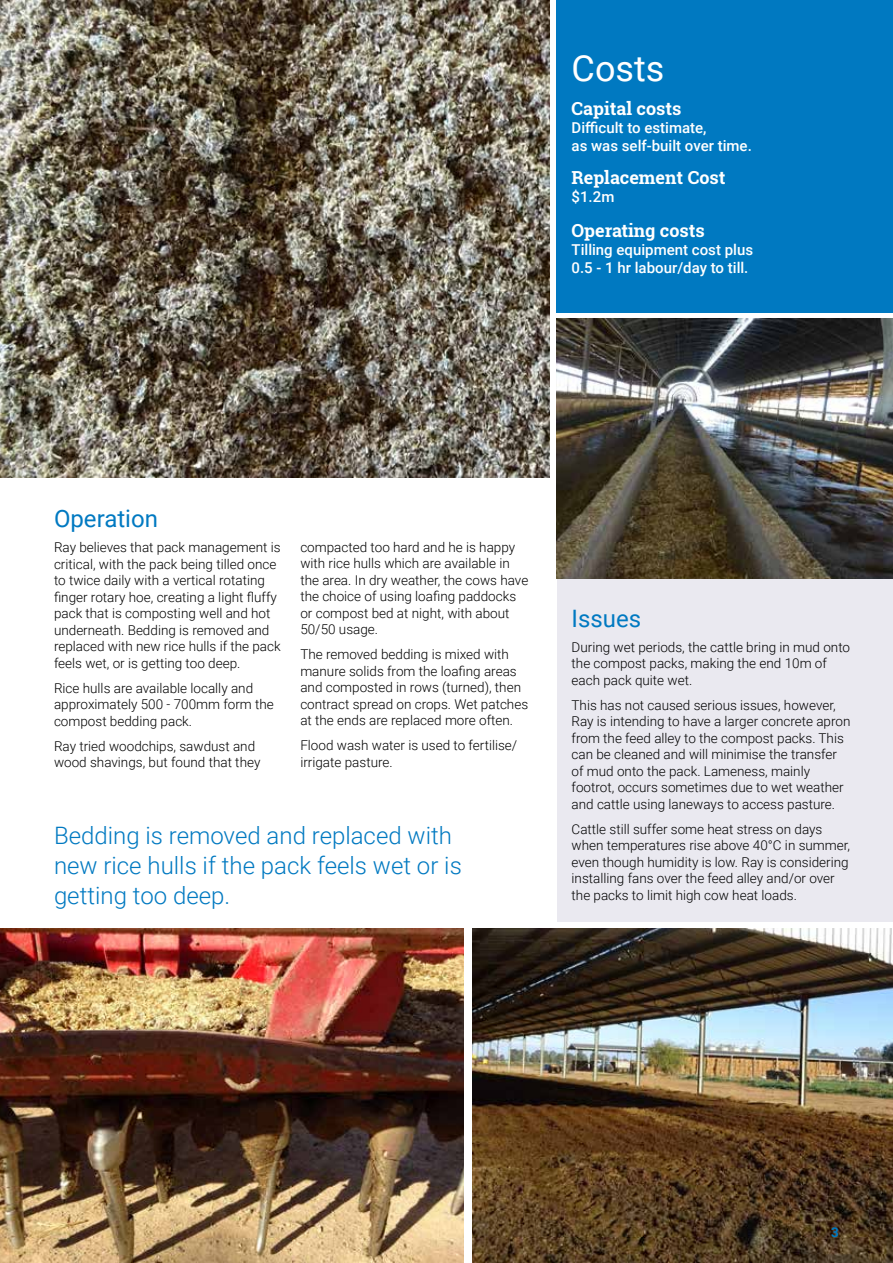
<style>
.page{position:relative;width:893px;height:1263px;background:#fff}
.page>*{position:absolute;margin:0;border:0;box-sizing:border-box;transform-origin:0 0}
.t1{font:36px "Roboto";color:#fff}
.t2{font:300 24px/30px "Roboto";color:#0079c1}
.t3{font:24px "Roboto";color:#0079c1}
.t4{font:700 18px "Roboto Slab";color:#fff}
.t5{font:500 15px/18px "Roboto";color:#fff}
.t6{font:300 13.5px/16.5px "Roboto";color:#000}
.t7{font:700 13.5px "Roboto";color:#0079c1}
</style>
<div class="page">
<div style="left:557px;top:321px;width:336px;height:601px;background:#eae9f0"></div>
<img style="left:0;top:0;width:550px;height:477px">
<img style="left:473px;top:928px;width:420px;height:335px">
<img style="left:0;top:928px;width:464px;height:335px">
<div style="left:556px;top:0;width:337px;height:312px;background:#0079c1"></div>
<img style="left:556px;top:319px;width:337px;height:260px">
<h1 class="t1" style="left:572px;top:43px;width:94px">Costs</h1>
<h3 class="t4" style="left:572px;top:96px;width:111px">Capital costs</h3>
<p class="t5" style="left:572px;top:118px;width:182px">Difficult to estimate,<br>as was self-built over time.</p>
<h3 class="t4" style="left:572px;top:165px;width:155px">Replacement Cost</h3>
<p class="t5" style="left:572px;top:187px;width:44px">$1.2m</p>
<h3 class="t4" style="left:572px;top:218px;width:135px">Operating costs</h3>
<p class="t5" style="left:572px;top:240px;width:183px">Tilling equipment cost plus<br>0.5 - 1 hr labour/day to till.</p>
<h2 class="t3" style="left:54px;top:502px;width:105px">Operation</h2>
<p class="t6" style="left:54px;top:538px;width:228px">Ray believes that pack management is critical, with the pack being tilled once to twice daily with a vertical rotating finger rotary hoe, creating a light fluffy pack that is composting well and hot underneath. Bedding is removed and replaced with new rice hulls if the pack feels wet, or is getting too deep.</p>
<p class="t6" style="left:54px;top:679px;width:221px">Rice hulls are available locally and approximately 500 - 700mm form the compost bedding pack.</p>
<p class="t6" style="left:54px;top:737px;width:208px">Ray tried woodchips, sawdust and wood shavings, but found that they</p>
<p class="t6" style="left:300px;top:538px;width:229px">compacted too hard and he is happy with rice hulls which are available in the area. In dry weather, the cows have the choice of using loafing paddocks or compost bed at night, with about<br>50/50 usage.</p>
<p class="t6" style="left:300px;top:646px;width:229px">The removed bedding is mixed with manure solids from the loafing areas and composted in rows (turned), then contract spread on crops. Wet patches at the ends are replaced more often.</p>
<p class="t6" style="left:300px;top:737px;width:218px">Flood wash water is used to fertilise/ irrigate pasture.</p>
<h2 class="t2" style="left:54px;top:820px;width:409px">Bedding is removed and replaced with new rice hulls if the pack feels wet or is getting too deep.</h2>
<h2 class="t3" style="left:572px;top:601px;width:71px">Issues</h2>
<p class="t6" style="left:572px;top:638px;width:280px">During wet periods, the cattle bring in mud onto the compost packs, making the end 10m of each pack quite wet.</p>
<p class="t6" style="left:572px;top:696px;width:280px">This has not caused serious issues, however, Ray is intending to have a larger concrete apron from the feed alley to the compost packs. This can be cleaned and will minimise the transfer of mud onto the pack. Lameness, mainly footrot, occurs sometimes due to wet weather and cattle using laneways to access pasture.</p>
<p class="t6" style="left:572px;top:820px;width:280px">Cattle still suffer some heat stress on days when temperatures rise above 40°C in summer, even though humidity is low. Ray is considering installing fans over the feed alley and/or over the packs to limit high cow heat loads.</p>
<p class="t7" style="left:831px;top:1223px;width:9px">3</p>
</div>
